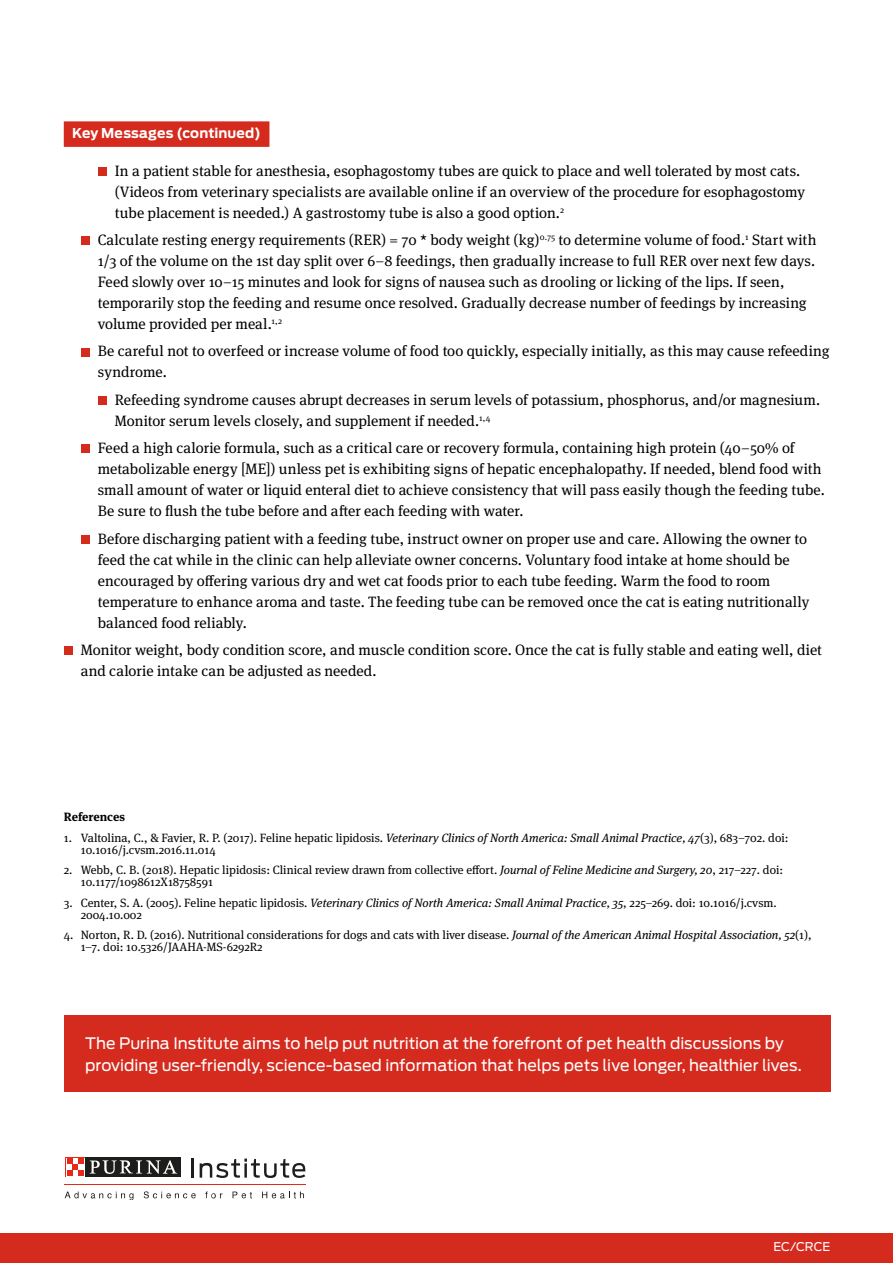
<style>
.page{position:relative;width:893px;height:1263px;background:#fff}
.page>*{position:absolute;margin:0;border:0;box-sizing:border-box;transform-origin:0 0}
.t1{font:15.75px/21.8px "Antenna";color:#fff}
.t2{font:15px/21px "Meta Serif Pro";letter-spacing:.005em;color:#000}
.t3{font:700 13.5px "Antenna";letter-spacing:.01em;color:#fff}
.t4{font:12px/12px "Meta Serif Pro";color:#000}
.t5{font:700 12px "Meta Serif Pro";color:#000}
.t6{font:12px "Antenna";color:#fff}
.s1{font-style:italic}
</style>
<div class="page">
<div style="left:0;top:1233px;width:893px;height:30px;background:#d52b1e"></div>
<hr style="left:65px;top:1184px;width:241px;height:1px;background:#e52a1b">
<svg style="left:192px;top:1158px;width:2px;height:19px"></svg>
<svg style="left:200px;top:1158px;width:105px;height:20px"></svg>
<svg style="left:65px;top:1191px;width:68px;height:9px"></svg>
<svg style="left:144px;top:1191px;width:52px;height:7px"></svg>
<svg style="left:205px;top:1191px;width:17px;height:7px"></svg>
<svg style="left:233px;top:1191px;width:19px;height:7px"></svg>
<svg style="left:262px;top:1191px;width:42px;height:7px"></svg>
<div style="left:65px;top:1157px;width:21px;height:20px;background:#1d1d1b"></div>
<svg style="left:65px;top:1157px;width:20px;height:20px"></svg>
<div style="left:86px;top:1157px;width:95px;height:20px;background:#1d1d1b"></div>
<svg style="left:90px;top:1160px;width:87px;height:14px"></svg>
<svg style="left:66px;top:1158px;width:18px;height:18px"></svg>
<svg style="left:67px;top:1158px;width:17px;height:17px"></svg>
<div style="left:64px;top:1015px;width:766px;height:77px;background:#d52b1e"></div>
<div style="left:64px;top:121px;width:205px;height:26px;background:#d52b1e"></div>
<div style="left:98px;top:167px;width:8px;height:9px;background:#d52b1e"></div>
<div style="left:81px;top:236px;width:8px;height:9px;background:#d52b1e"></div>
<div style="left:81px;top:348px;width:8px;height:8px;background:#d52b1e"></div>
<div style="left:98px;top:396px;width:8px;height:9px;background:#d52b1e"></div>
<div style="left:81px;top:445px;width:8px;height:8px;background:#d52b1e"></div>
<div style="left:81px;top:535px;width:8px;height:9px;background:#d52b1e"></div>
<div style="left:64px;top:646px;width:8px;height:9px;background:#d52b1e"></div>
<p class="t3" style="left:72px;top:124px;width:190px">Key Messages (continued)</p>
<p class="t2" style="left:115px;top:159px;width:692px">In a patient stable for anesthesia, esophagostomy tubes are quick to place and well tolerated by most cats. (Videos from veterinary specialists are available online if an overview of the procedure for esophagostomy tube placement is needed.) A gastrostomy tube is also a good option.<sup>2</sup></p>
<p class="t2" style="left:98px;top:229px;width:720px">Calculate resting energy requirements (RER) = 70 * body weight (kg)<sup>0.75</sup> to determine volume of food.<sup>1</sup> Start with 1/3 of the volume on the 1st day split over 6–8 feedings, then gradually increase to full RER over next few days.<br>Feed slowly over 10–15 minutes and look for signs of nausea such as drooling or licking of the lips. If seen, temporarily stop the feeding and resume once resolved. Gradually decrease number of feedings by increasing volume provided per meal.<sup>1,2</sup></p>
<p class="t2" style="left:98px;top:340px;width:733px">Be careful not to overfeed or increase volume of food too quickly, especially initially, as this may cause refeeding syndrome.</p>
<p class="t2" style="left:115px;top:388px;width:707px">Refeeding syndrome causes abrupt decreases in serum levels of potassium, phosphorus, and/or magnesium.<br>Monitor serum levels closely, and supplement if needed.<sup>1,4</sup></p>
<p class="t2" style="left:98px;top:437px;width:729px">Feed a high calorie formula, such as a critical care or recovery formula, containing high protein (40–50% of metabolizable energy [ME]) unless pet is exhibiting signs of hepatic encephalopathy. If needed, blend food with small amount of water or liquid enteral diet to achieve consistency that will pass easily though the feeding tube.<br>Be sure to flush the tube before and after each feeding with water.</p>
<p class="t2" style="left:98px;top:527px;width:713px">Before discharging patient with a feeding tube, instruct owner on proper use and care. Allowing the owner to feed the cat while in the clinic can help alleviate owner concerns. Voluntary food intake at home should be encouraged by offering various dry and wet cat foods prior to each tube feeding. Warm the food to room temperature to enhance aroma and taste. The feeding tube can be removed once the cat is eating nutritionally balanced food reliably.</p>
<p class="t2" style="left:81px;top:638px;width:743px">Monitor weight, body condition score, and muscle condition score. Once the cat is fully stable and eating well, diet and calorie intake can be adjusted as needed.</p>
<p class="t5" style="left:64px;top:807px;width:63px">References</p>
<p class="t4" style="left:81px;top:831px;width:709px;text-indent:-17px">1. Valtolina, C., &amp; Favier, R. P. (2017). Feline hepatic lipidosis. <span class="s1">Veterinary Clinics of North America: Small Animal Practice, 47</span>(3), 683–702. doi:<br>10.1016/j.cvsm.2016.11.014</p>
<p class="t4" style="left:81px;top:863px;width:704px;text-indent:-17px">2. Webb, C. B. (2018). Hepatic lipidosis: Clinical review drawn from collective effort. <span class="s1">Journal of Feline Medicine and Surgery, 20</span>, 217–227. doi:<br>10.1177/1098612X18758591</p>
<p class="t4" style="left:81px;top:896px;width:697px;text-indent:-17px">3. Center, S. A. (2005). Feline hepatic lipidosis. <span class="s1">Veterinary Clinics of North America: Small Animal Practice, 35</span>, 225–269. doi: 10.1016/j.cvsm.<br>2004.10.002</p>
<p class="t4" style="left:81px;top:928px;width:732px;text-indent:-17px">4. Norton, R. D. (2016). Nutritional considerations for dogs and cats with liver disease. <span class="s1">Journal of the American Animal Hospital Association, 52</span>(1),<br>1–7. doi: 10.5326/JAAHA-MS-6292R2</p>
<p class="t1" style="left:85px;top:1032px;width:718px">The Purina Institute aims to help put nutrition at the forefront of pet health discussions by providing user-friendly, science-based information that helps pets live longer, healthier lives.</p>
<p class="t6" style="left:773px;top:1239px;width:58px">EC/CRCE</p>
</div>
